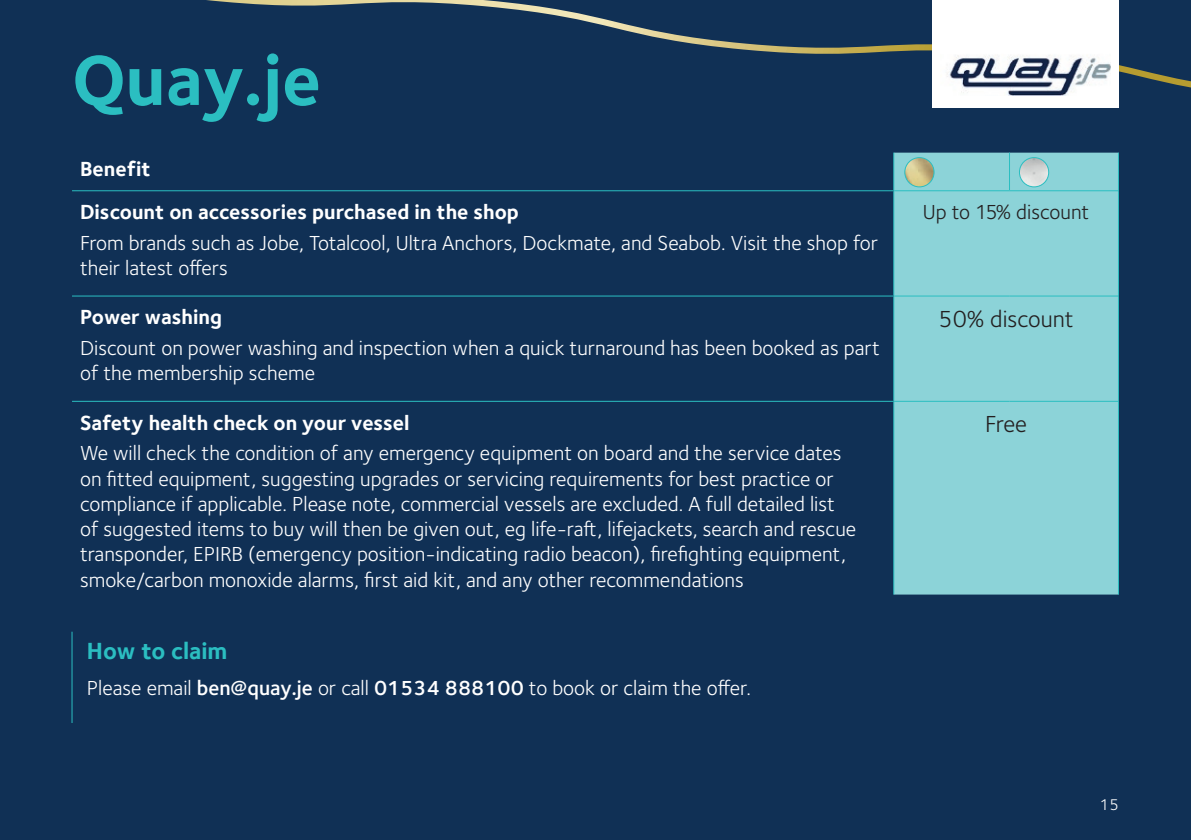
<style>
.page{position:relative;width:1191px;height:840px;background:#fff}
.page>*{position:absolute;margin:0;border:0;box-sizing:border-box;transform-origin:0 0}
.t1{font:700 72.8px "Foundry Sterling";color:#2bbec1}
.t2{font:24px "Foundry Sterling";color:#231f20}
.t3{font:700 24px "Foundry Sterling";color:#2bbec1}
.t4{font:21px/25.2px "Foundry Sterling";color:#fff}
.t5{font:700 21px/43px "Foundry Sterling";color:#fff}
.t6{font:21px "Foundry Sterling";color:#231f20}
.t7{font:16px "Foundry Sterling";color:#fff}
.s1{font-weight:600}
</style>
<div class="page">
<div style="left:0;top:0;width:1191px;height:839px;background:#103055"></div>
<svg style="left:206px;top:0;width:985px;height:87px"></svg>
<div style="left:894px;top:152px;width:224px;height:442px;background:#8cd3d8"></div>
<hr style="left:893px;top:152px;width:1px;height:38px;background:#2bbec1">
<hr style="left:1009px;top:152px;width:1px;height:38px;background:#2bbec1">
<hr style="left:1118px;top:152px;width:1px;height:38px;background:#2bbec1">
<hr style="left:72px;top:190px;width:821px;height:1px;background:#2bbec1">
<hr style="left:893px;top:190px;width:116px;height:1px;background:#2bbec1">
<hr style="left:893px;top:191px;width:1px;height:104px;background:#2bbec1">
<hr style="left:1009px;top:190px;width:110px;height:1px;background:#2bbec1">
<hr style="left:1118px;top:191px;width:1px;height:104px;background:#2bbec1">
<hr style="left:72px;top:295px;width:821px;height:1px;background:#2bbec1">
<hr style="left:893px;top:295px;width:116px;height:1px;background:#2bbec1">
<hr style="left:1009px;top:295px;width:110px;height:1px;background:#2bbec1">
<hr style="left:893px;top:296px;width:1px;height:104px;background:#2bbec1">
<hr style="left:1118px;top:296px;width:1px;height:104px;background:#2bbec1">
<hr style="left:72px;top:400px;width:821px;height:1px;background:#2bbec1">
<hr style="left:893px;top:400px;width:116px;height:1px;background:#2bbec1">
<hr style="left:893px;top:401px;width:1px;height:193px;background:#2bbec1">
<hr style="left:1009px;top:400px;width:110px;height:1px;background:#2bbec1">
<hr style="left:1118px;top:401px;width:1px;height:193px;background:#2bbec1">
<img style="left:904px;top:157px;width:30px;height:30px;border-radius:15px">
<div style="left:904px;top:157px;width:30px;height:30px;border:1px solid #2bbec1;border-radius:50%"></div>
<img style="left:1019px;top:157px;width:29px;height:30px;border-radius:15px">
<div style="left:1019px;top:157px;width:30px;height:30px;border:1px solid #2bbec1;border-radius:50%"></div>
<hr style="left:72px;top:631px;width:1px;height:91px;background:#2bbec1">
<div style="left:932px;top:0;width:187px;height:107px;background:#fff"></div>
<img style="left:947px;top:55px;width:163px;height:41px">
<h1 class="t1" style="left:72px;top:37px;width:250px">Quay.je</h1>
<p class="t5" style="left:80px;top:147px;width:440px">Benefit<br>Discount on accessories purchased in the shop</p>
<p class="t4" style="left:80px;top:230px;width:799px">From brands such as Jobe, Totalcool, Ultra Anchors, Dockmate, and Seabob. Visit the shop for their latest offers</p>
<p class="t5" style="left:80px;top:295px;width:143px">Power washing</p>
<p class="t4" style="left:80px;top:335px;width:801px">Discount on power washing and inspection when a quick turnaround has been booked as part of the membership scheme</p>
<p class="t5" style="left:80px;top:400px;width:331px">Safety health check on your vessel</p>
<p class="t4" style="left:80px;top:440px;width:778px">We will check the condition of any emergency equipment on board and the service dates on fitted equipment, suggesting upgrades or servicing requirements for best practice or compliance if applicable. Please note, commercial vessels are excluded. A full detailed list of suggested items to buy will then be given out, eg life-raft, lifejackets, search and rescue transponder, EPIRB (emergency position-indicating radio beacon), firefighting equipment, smoke/carbon monoxide alarms, first aid kit, and any other recommendations</p>
<p class="t3" style="left:87px;top:636px;width:142px">How to claim</p>
<p class="t4" style="left:87px;top:675px;width:665px">Please email <span class="s1">ben@quay.je</span> or call <span class="s1">01534 888100</span> to book or claim the offer.</p>
<p class="t6" style="left:923px;top:200px;width:168px">Up to 15% discount</p>
<p class="t2" style="left:938px;top:305px;width:137px">50% discount</p>
<p class="t2" style="left:985px;top:410px;width:44px">Free</p>
<p class="t7" style="left:1100px;top:794px;width:20px">15</p>
</div>
